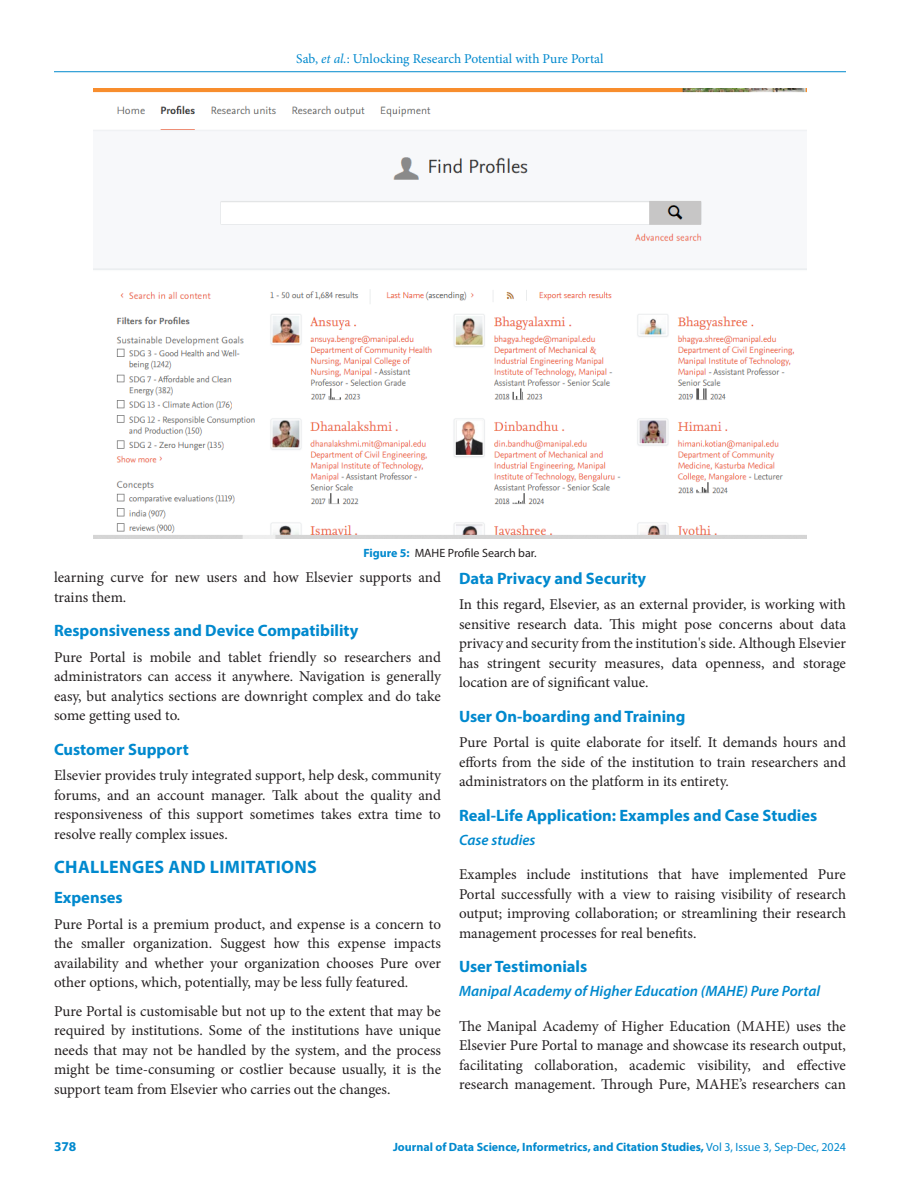
<style>
.page{position:relative;width:918px;height:1188px;background:#fff}
.page>*{position:absolute;margin:0;border:0;box-sizing:border-box;transform-origin:0 0}
.Heading_1{font:700 18px "Myriad Pro";letter-spacing:.02em;color:#0089ce}
.Heading_2{font:700 16.5px "Myriad Pro";color:#0089ce}
.Heading_2_after_head{font:700 16.5px "Myriad Pro";color:#0089ce}
.Body_text__FO{font:15px/19.5px "Minion Pro";color:#231f20;text-align:justify}
.Body_text{font:15px/19.5px "Minion Pro";letter-spacing:-.005em;color:#231f20;text-align:justify}
.Heading_3_after_head{font:italic 600 15px "Myriad Pro";color:#0089ce}
.t1{font:13.5px "Minion Pro";color:#0089ce}
.t2{font:700 13.5px "Myriad Pro";color:#0089ce}
.t3{font:700 12px "Myriad Pro";color:#0089ce}
.FIG_Caption{font:12px "Myriad Pro";color:#231f20}
.s1{font-style:italic}
.s2{font-weight:700;color:#0089ce}
.s3{font-weight:400}
</style>
<div class="page">
<hr style="left:54px;top:71px;width:792px;height:1px;background:#0089ce">
<img style="left:93px;top:88px;width:714px;height:450px">
<p class="t1" style="left:296px;top:50px;width:309px">Sab, <span class="s1">et al.</span>: Unlocking Research Potential with Pure Portal</p>
<p class="FIG_Caption" style="left:363px;top:545px;width:175px"><span class="s2">Figure 5:</span> MAHE Profile Search bar.</p>
<p class="Body_text" style="left:54px;top:568px;width:389px">learning curve for new users and how Elsevier supports and trains them.</p>
<p class="Heading_2" style="left:54px;top:620px;width:306px">Responsiveness and Device Compatibility</p>
<p class="Body_text__FO" style="left:54px;top:647px;width:389px">Pure Portal is mobile and tablet friendly so researchers and administrators can access it anywhere. Navigation is generally easy, but analytics sections are downright complex and do take some getting used to.</p>
<p class="Heading_2" style="left:54px;top:739px;width:136px">Customer Support</p>
<p class="Body_text__FO" style="left:54px;top:766px;width:389px">Elsevier provides truly integrated support, help desk, community forums, and an account manager. Talk about the quality and responsiveness of this support sometimes takes extra time to resolve really complex issues.</p>
<p class="Heading_1" style="left:54px;top:856px;width:264px">CHALLENGES AND LIMITATIONS</p>
<p class="Heading_2_after_head" style="left:54px;top:887px;width:70px">Expenses</p>
<p class="Body_text__FO" style="left:54px;top:914px;width:389px">Pure Portal is a premium product, and expense is a concern to the smaller organization. Suggest how this expense impacts availability and whether your organization chooses Pure over other options, which, potentially, may be less fully featured.</p>
<p class="Body_text" style="left:54px;top:1001px;width:389px">Pure Portal is customisable but not up to the extent that may be required by institutions. Some of the institutions have unique needs that may not be handled by the system, and the process might be time-consuming or costlier because usually, it is the support team from Elsevier who carries out the changes.</p>
<p class="Heading_2" style="left:459px;top:568px;width:189px">Data Privacy and Security</p>
<p class="Body_text__FO" style="left:459px;top:595px;width:389px">In this regard, Elsevier, as an external provider, is working with sensitive research data. This might pose concerns about data privacy and security from the institution's side. Although Elsevier has stringent security measures, data openness, and storage location are of significant value.</p>
<p class="Heading_2" style="left:459px;top:706px;width:228px">User On-boarding and Training</p>
<p class="Body_text__FO" style="left:459px;top:733px;width:389px">Pure Portal is quite elaborate for itself. It demands hours and efforts from the side of the institution to train researchers and administrators on the platform in its entirety.</p>
<p class="Heading_2" style="left:459px;top:805px;width:360px">Real-Life Application: Examples and Case Studies</p>
<p class="Heading_3_after_head" style="left:459px;top:830px;width:78px">Case studies</p>
<p class="Body_text" style="left:459px;top:865px;width:389px">Examples include institutions that have implemented Pure Portal successfully with a view to raising visibility of research output; improving collaboration; or streamlining their research management processes for real benefits.</p>
<p class="Heading_2" style="left:459px;top:956px;width:130px">User Testimonials</p>
<p class="Heading_3_after_head" style="left:459px;top:982px;width:363px">Manipal Academy of Higher Education (MAHE) Pure Portal</p>
<p class="Body_text" style="left:459px;top:1016px;width:389px">The Manipal Academy of Higher Education (MAHE) uses the Elsevier Pure Portal to manage and showcase its research output, facilitating collaboration, academic visibility, and effective research management. Through Pure, MAHE’s researchers can</p>
<p class="t2" style="left:54px;top:1137px;width:24px">378</p>
<p class="t3" style="left:393px;top:1139px;width:454px">Journal of Data Science, Informetrics, and Citation Studies, <span class="s3">Vol 3, Issue 3, Sep-Dec, 2024</span></p>
</div>
